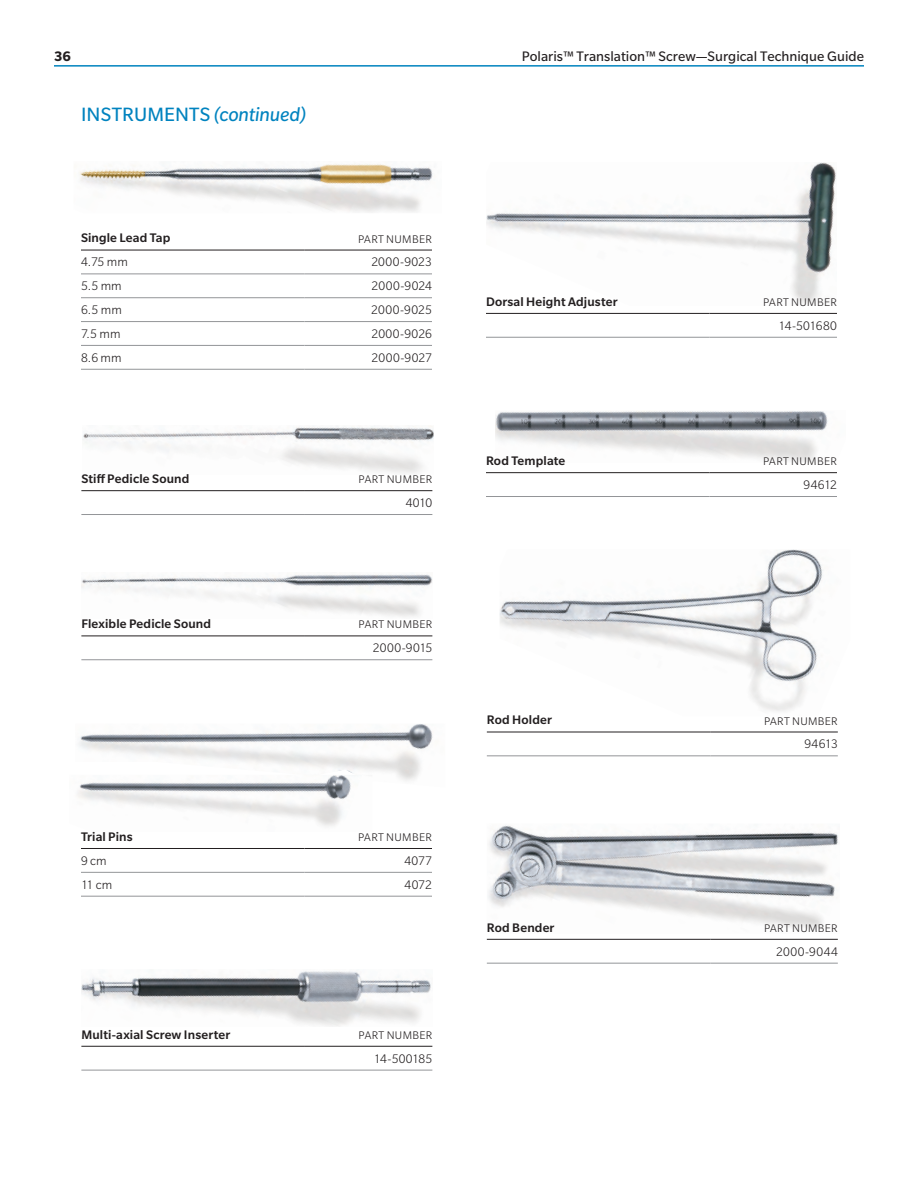
<style>
.page{position:relative;width:918px;height:1188px;background:#fff}
.page>*{position:absolute;margin:0;border:0;box-sizing:border-box;transform-origin:0 0}
.t1{font:21px "Slate Pro";letter-spacing:.005em;color:#0083bf}
.t2{font:15px "Slate Pro";color:#231f20}
.t3{font:700 15px "Slate Pro";color:#231f20}
.t4{font:500 13.5px "Slate Pro";letter-spacing:.01em;color:#231f20}
.t5{font:300 13.5px "Slate Pro";letter-spacing:.01em;color:#231f20}
.t6{font:300 13.5px "Slate Pro";letter-spacing:.035em;color:#231f20}
.t7{font:300 12px "Slate Pro";letter-spacing:.03em;color:#231f20}
.s1{font-style:italic}
</style>
<div class="page">
<hr style="left:54px;top:65px;width:810px;height:2px;background:#0083bf">
<img style="left:79px;top:163px;width:354px;height:50px">
<img style="left:81px;top:573px;width:351px;height:44px">
<img style="left:79px;top:724px;width:354px;height:57px">
<img style="left:77px;top:775px;width:295px;height:51px">
<img style="left:81px;top:971px;width:350px;height:55px">
<img style="left:486px;top:162px;width:350px;height:141px">
<img style="left:495px;top:411px;width:333px;height:51px">
<img style="left:500px;top:549px;width:323px;height:163px">
<img style="left:488px;top:825px;width:350px;height:104px">
<img style="left:83px;top:426px;width:351px;height:48px">
<hr style="left:81px;top:1070px;width:224px;height:1px;background:#939598">
<hr style="left:305px;top:1070px;width:127px;height:1px;background:#939598">
<hr style="left:81px;top:1046px;width:224px;height:1px;background:#231f20">
<hr style="left:305px;top:1046px;width:127px;height:1px;background:#231f20">
<hr style="left:81px;top:514px;width:224px;height:1px;background:#939598">
<hr style="left:305px;top:514px;width:127px;height:1px;background:#939598">
<hr style="left:81px;top:490px;width:224px;height:1px;background:#231f20">
<hr style="left:305px;top:490px;width:127px;height:1px;background:#231f20">
<hr style="left:81px;top:274px;width:224px;height:1px;background:#939598">
<hr style="left:81px;top:297px;width:224px;height:1px;background:#939598">
<hr style="left:81px;top:321px;width:224px;height:1px;background:#939598">
<hr style="left:81px;top:345px;width:224px;height:1px;background:#939598">
<hr style="left:81px;top:369px;width:224px;height:1px;background:#939598">
<hr style="left:305px;top:274px;width:127px;height:1px;background:#939598">
<hr style="left:305px;top:297px;width:127px;height:1px;background:#939598">
<hr style="left:305px;top:321px;width:127px;height:1px;background:#939598">
<hr style="left:305px;top:345px;width:127px;height:1px;background:#939598">
<hr style="left:305px;top:369px;width:127px;height:1px;background:#939598">
<hr style="left:81px;top:250px;width:224px;height:1px;background:#231f20">
<hr style="left:305px;top:250px;width:127px;height:1px;background:#231f20">
<hr style="left:81px;top:659px;width:224px;height:1px;background:#939598">
<hr style="left:305px;top:659px;width:127px;height:1px;background:#939598">
<hr style="left:81px;top:636px;width:224px;height:1px;background:#231f20">
<hr style="left:305px;top:636px;width:127px;height:1px;background:#231f20">
<hr style="left:486px;top:337px;width:224px;height:1px;background:#939598">
<hr style="left:710px;top:337px;width:127px;height:1px;background:#939598">
<hr style="left:486px;top:313px;width:224px;height:1px;background:#231f20">
<hr style="left:710px;top:313px;width:127px;height:1px;background:#231f20">
<hr style="left:81px;top:872px;width:224px;height:1px;background:#939598">
<hr style="left:81px;top:896px;width:224px;height:1px;background:#939598">
<hr style="left:305px;top:872px;width:127px;height:1px;background:#939598">
<hr style="left:305px;top:896px;width:127px;height:1px;background:#939598">
<hr style="left:81px;top:848px;width:224px;height:1px;background:#231f20">
<hr style="left:305px;top:848px;width:127px;height:1px;background:#231f20">
<hr style="left:486px;top:496px;width:224px;height:1px;background:#939598">
<hr style="left:710px;top:496px;width:127px;height:1px;background:#939598">
<hr style="left:486px;top:472px;width:224px;height:1px;background:#231f20">
<hr style="left:710px;top:472px;width:127px;height:1px;background:#231f20">
<hr style="left:487px;top:963px;width:223px;height:1px;background:#939598">
<hr style="left:710px;top:963px;width:128px;height:1px;background:#939598">
<hr style="left:487px;top:939px;width:223px;height:1px;background:#231f20">
<hr style="left:710px;top:939px;width:128px;height:1px;background:#231f20">
<hr style="left:487px;top:756px;width:223px;height:1px;background:#939598">
<hr style="left:710px;top:756px;width:128px;height:1px;background:#939598">
<hr style="left:487px;top:732px;width:223px;height:1px;background:#231f20">
<hr style="left:710px;top:732px;width:128px;height:1px;background:#231f20">
<p class="t3" style="left:54px;top:48px;width:19px">36</p>
<p class="t2" style="left:522px;top:48px;width:344px">Polaris™ Translation™ Screw—Surgical Technique Guide</p>
<h1 class="t1" style="left:81px;top:103px;width:227px">INSTRUMENTS <span class="s1">(continued)</span></h1>
<p class="t4" style="left:81px;top:231px;width:91px">Single Lead Tap</p>
<p class="t7" style="left:358px;top:233px;width:75px">PART NUMBER</p>
<p class="t5" style="left:81px;top:255px;width:48px">4.75 mm</p>
<p class="t5" style="left:371px;top:255px;width:62px">2000-9023</p>
<p class="t5" style="left:81px;top:279px;width:42px">5.5 mm</p>
<p class="t5" style="left:372px;top:279px;width:62px">2000-9024</p>
<p class="t5" style="left:81px;top:303px;width:42px">6.5 mm</p>
<p class="t5" style="left:371px;top:303px;width:62px">2000-9025</p>
<p class="t5" style="left:81px;top:327px;width:41px">7.5 mm</p>
<p class="t5" style="left:371px;top:327px;width:62px">2000-9026</p>
<p class="t5" style="left:81px;top:350px;width:42px">8.6 mm</p>
<p class="t5" style="left:372px;top:350px;width:62px">2000-9027</p>
<p class="t4" style="left:81px;top:472px;width:110px">Stiff Pedicle Sound</p>
<p class="t7" style="left:359px;top:473px;width:75px">PART NUMBER</p>
<p class="t5" style="left:406px;top:496px;width:28px">4010</p>
<p class="t4" style="left:81px;top:617px;width:131px">Flexible Pedicle Sound</p>
<p class="t7" style="left:359px;top:618px;width:75px">PART NUMBER</p>
<p class="t5" style="left:373px;top:641px;width:61px">2000-9015</p>
<p class="t4" style="left:81px;top:829px;width:53px">Trial Pins</p>
<p class="t7" style="left:358px;top:831px;width:75px">PART NUMBER</p>
<p class="t5" style="left:81px;top:854px;width:27px">9 cm</p>
<p class="t5" style="left:404px;top:854px;width:29px">4077</p>
<p class="t5" style="left:81px;top:877px;width:33px">11 cm</p>
<p class="t5" style="left:404px;top:877px;width:29px">4072</p>
<p class="t4" style="left:81px;top:1027px;width:150px">Multi-axial Screw Inserter</p>
<p class="t7" style="left:359px;top:1029px;width:75px">PART NUMBER</p>
<p class="t5" style="left:374px;top:1051px;width:60px">14-500185</p>
<p class="t4" style="left:486px;top:294px;width:133px">Dorsal Height Adjuster</p>
<p class="t7" style="left:763px;top:296px;width:75px">PART NUMBER</p>
<p class="t5" style="left:779px;top:318px;width:60px">14-501680</p>
<p class="t4" style="left:486px;top:454px;width:81px">Rod Template</p>
<p class="t7" style="left:763px;top:455px;width:75px">PART NUMBER</p>
<p class="t5" style="left:804px;top:478px;width:35px">94612</p>
<p class="t4" style="left:487px;top:713px;width:67px">Rod Holder</p>
<p class="t7" style="left:764px;top:714px;width:75px">PART NUMBER</p>
<p class="t5" style="left:804px;top:737px;width:35px">94613</p>
<p class="t4" style="left:487px;top:920px;width:69px">Rod Bender</p>
<p class="t7" style="left:764px;top:922px;width:75px">PART NUMBER</p>
<p class="t6" style="left:776px;top:944px;width:63px">2000-9044</p>
</div>
